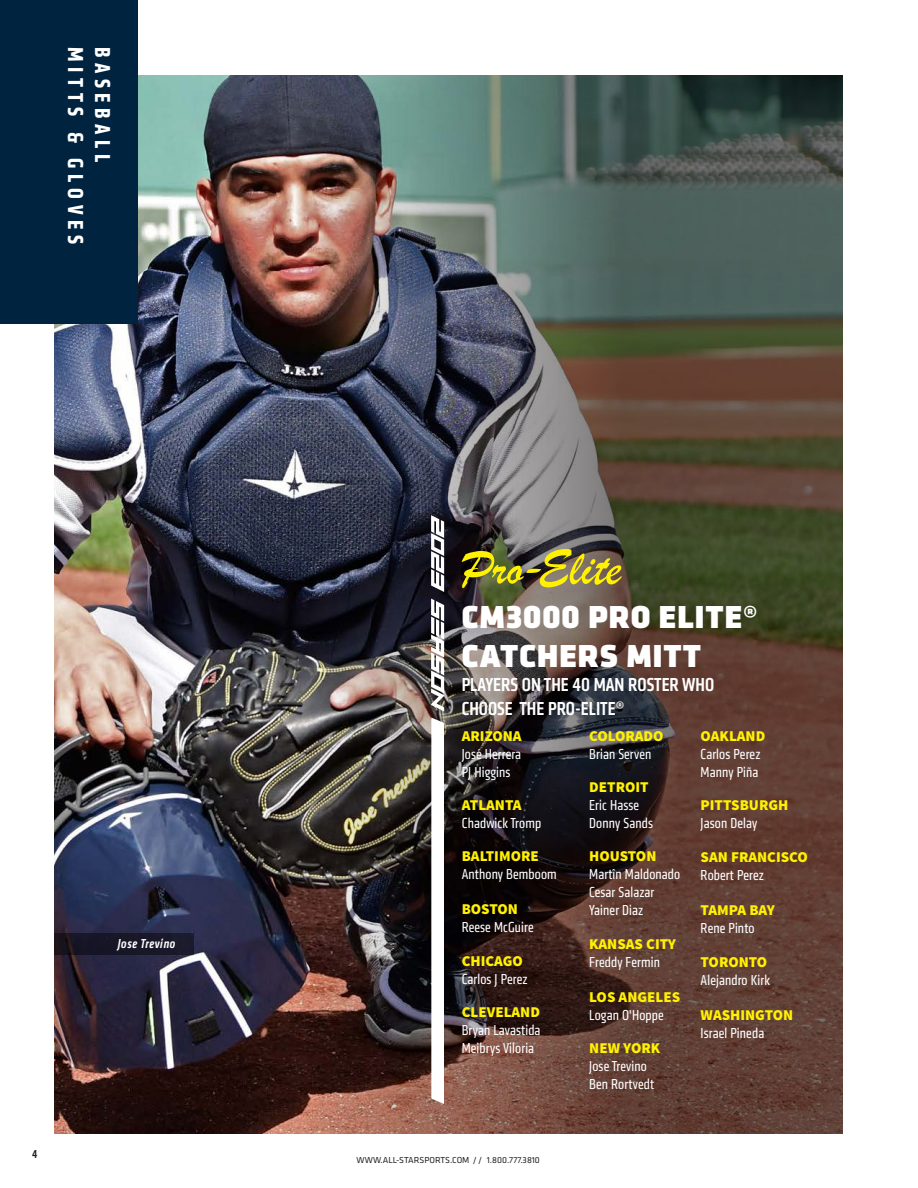
<style>
.page{position:relative;width:918px;height:1188px;background:#fff}
.page>*{position:absolute;margin:0;border:0;box-sizing:border-box;transform-origin:0 0}
.t1{font:900 33px "Klavika Display";letter-spacing:.03em;color:#fff}
.t2{font:700 22.5px "Klavika Condensed";letter-spacing:.25em;color:#fff}
.t3{font:500 19.5px/24px "Klavika Condensed";color:#fff}
.t4{font:15px "Klavika Condensed";letter-spacing:.01em;color:#fff}
.t5{font:900 15px "Source Sans Pro";color:#fff101}
.t6{font:italic 500 13.5px "Klavika Condensed";letter-spacing:.05em;color:#fff}
.t7{font:500 12px "Klavika Condensed";color:#231f20}
.t8{font:9px "Klavika";color:#231f20}
</style>
<div class="page">
<img style="left:55px;top:76px;width:787px;height:1058px">
<div style="left:0;top:0;width:137px;height:324px;background:#002340"></div>
<svg style="left:431px;top:718px;width:13px;height:386px"></svg>
<svg style="left:431px;top:515px;width:13px;height:196px"></svg>
<img style="left:462px;top:549px;width:160px;height:39px">
<div style="left:54px;top:933px;width:140px;height:21px;background:linear-gradient(to right,#181320,#191b2f)"></div>
<p class="t2" style="left:90px;top:47px;width:198px;rotate:90deg">MITTS &amp; GLOVES</p>
<p class="t2" style="left:117px;top:47px;width:117px;rotate:90deg">BASEBALL</p>
<p class="t6" style="left:118px;top:935px;width:59px">Jose Trevino</p>
<p class="t7" style="left:32px;top:1147px;width:7px">4</p>
<p class="t1" style="left:462px;top:598px;width:297px">CM3000 PRO ELITE®</p>
<p class="t1" style="left:462px;top:637px;width:241px">CATCHERS MITT</p>
<p class="t3" style="left:462px;top:673px;width:254px">PLAYERS ON THE 40 MAN ROSTER WHO<br>CHOOSE THE PRO-ELITE®</p>
<p class="t5" style="left:462px;top:726px;width:62px">ARIZONA</p>
<p class="t4" style="left:462px;top:745px;width:61px">José Herrera</p>
<p class="t4" style="left:462px;top:763px;width:50px">PJ Higgins</p>
<p class="t5" style="left:462px;top:795px;width:61px">ATLANTA</p>
<p class="t4" style="left:462px;top:814px;width:81px">Chadwick Tromp</p>
<p class="t5" style="left:462px;top:846px;width:79px">BALTIMORE</p>
<p class="t4" style="left:462px;top:865px;width:96px">Anthony Bemboom</p>
<p class="t5" style="left:462px;top:899px;width:58px">BOSTON</p>
<p class="t4" style="left:462px;top:918px;width:73px">Reese McGuire</p>
<p class="t5" style="left:462px;top:951px;width:63px">CHICAGO</p>
<p class="t4" style="left:462px;top:970px;width:67px">Carlos J Perez</p>
<p class="t5" style="left:462px;top:1002px;width:80px">CLEVELAND</p>
<p class="t4" style="left:462px;top:1021px;width:80px">Bryan Lavastida</p>
<p class="t4" style="left:462px;top:1039px;width:74px">Meibrys Viloria</p>
<p class="t5" style="left:589px;top:726px;width:76px">COLORADO</p>
<p class="t4" style="left:589px;top:745px;width:64px">Brian Serven</p>
<p class="t5" style="left:589px;top:777px;width:61px">DETROIT</p>
<p class="t4" style="left:589px;top:796px;width:51px">Eric Hasse</p>
<p class="t4" style="left:589px;top:814px;width:65px">Donny Sands</p>
<p class="t5" style="left:589px;top:846px;width:69px">HOUSTON</p>
<p class="t4" style="left:589px;top:865px;width:92px">Martîn Maldonado</p>
<p class="t4" style="left:589px;top:883px;width:67px">Cesar Salazar</p>
<p class="t4" style="left:589px;top:901px;width:56px">Yainer Diaz</p>
<p class="t5" style="left:589px;top:935px;width:88px">KANSAS CITY</p>
<p class="t4" style="left:589px;top:954px;width:72px">Freddy Fermin</p>
<p class="t5" style="left:589px;top:987px;width:92px">LOS ANGELES</p>
<p class="t4" style="left:589px;top:1006px;width:76px">Logan O'Hoppe</p>
<p class="t5" style="left:589px;top:1038px;width:73px">NEW YORK</p>
<p class="t4" style="left:589px;top:1057px;width:59px">Jose Trevino</p>
<p class="t4" style="left:589px;top:1075px;width:66px">Ben Rortvedt</p>
<p class="t5" style="left:701px;top:726px;width:66px">OAKLAND</p>
<p class="t4" style="left:701px;top:745px;width:61px">Carlos Perez</p>
<p class="t4" style="left:701px;top:763px;width:59px">Manny Piña</p>
<p class="t5" style="left:701px;top:795px;width:89px">PITTSBURGH</p>
<p class="t4" style="left:701px;top:814px;width:58px">Jason Delay</p>
<p class="t5" style="left:701px;top:848px;width:109px">SAN FRANCISCO</p>
<p class="t4" style="left:701px;top:867px;width:65px">Robert Perez</p>
<p class="t5" style="left:701px;top:900px;width:76px">TAMPA BAY</p>
<p class="t4" style="left:701px;top:919px;width:55px">Rene Pinto</p>
<p class="t5" style="left:701px;top:953px;width:68px">TORONTO</p>
<p class="t4" style="left:701px;top:972px;width:71px">Alejandro Kirk</p>
<p class="t5" style="left:701px;top:1005px;width:94px">WASHINGTON</p>
<p class="t4" style="left:701px;top:1024px;width:65px">Israel Pineda</p>
<p class="t8" style="left:356px;top:1154px;width:185px">WWW.ALL-STARSPORTS.COM / / 1.800.777.3810</p>
</div>
